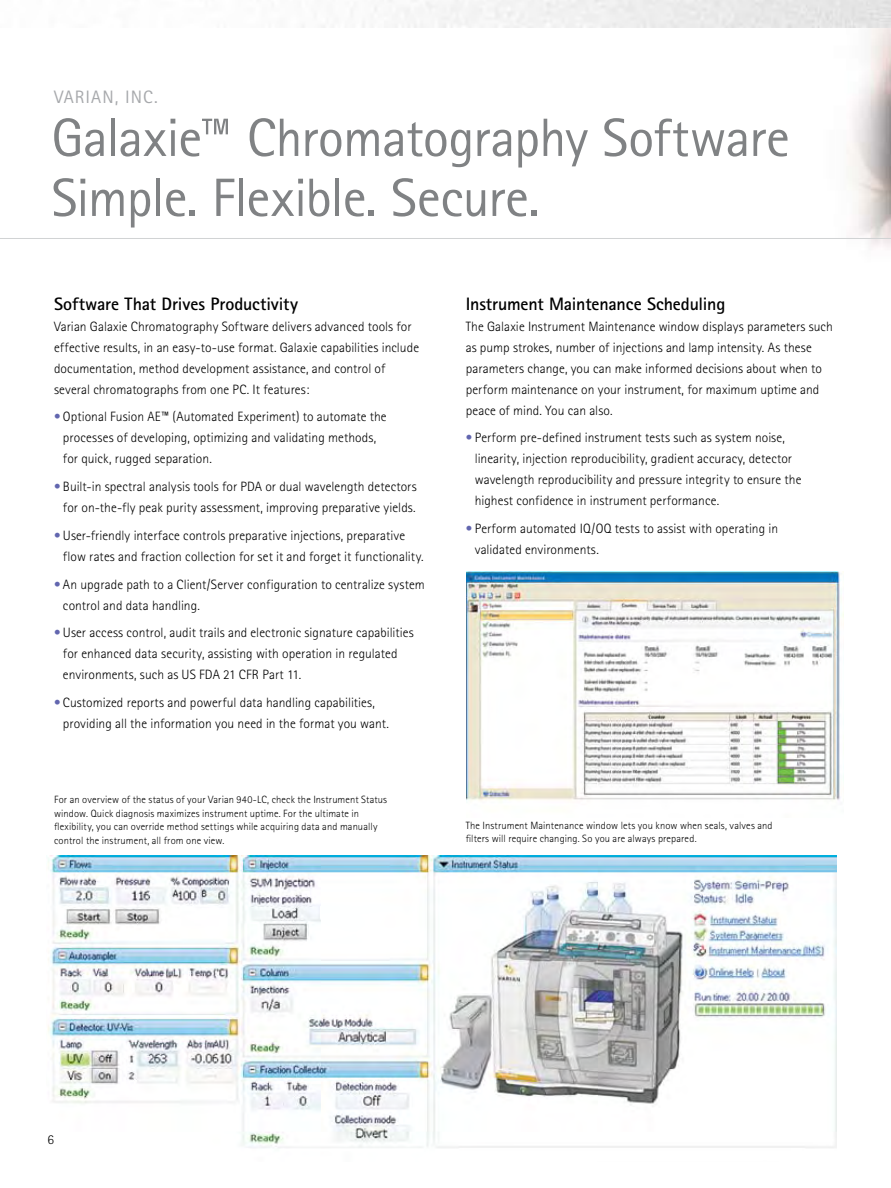
<style>
.page{position:relative;width:891px;height:1188px;background:#fff}
.page>*{position:absolute;margin:0;border:0;box-sizing:border-box;transform-origin:0 0}
.t1{font:54px/60px "Rotis Sans Serif";letter-spacing:-.015em;color:#808284}
.t2{font:700 18px "Rotis Sans Serif";letter-spacing:-.01em;color:#000}
.t3{font:18px "Rotis Sans Serif";letter-spacing:.05em;color:#a7a9ac}
.t4{font:300 13.5px/21px "Rotis Sans Serif";letter-spacing:.005em;color:#000}
.t5{font:300 10.5px/13.5px "Rotis Sans Serif";letter-spacing:.015em;color:#000}
.s1{color:#6266af}
</style>
<div class="page">
<img style="left:48px;top:855px;width:788px;height:293px">
<img style="left:847px;top:28px;width:44px;height:220px">
<hr style="left:0;top:238px;width:891px;height:1px;background:#d1d3d4">
<img style="left:466px;top:572px;width:378px;height:229px">
<h2 class="t3" style="left:54px;top:86px;width:105px">VARIAN, INC.</h2>
<h1 class="t1" style="left:51px;top:107px;width:740px">Galaxie™ Chromatography Software<br>Simple. Flexible. Secure.</h1>
<h2 class="t2" style="left:54px;top:292px;width:246px">Software That Drives Productivity</h2>
<p class="t4" style="left:54px;top:316px;width:367px">Varian Galaxie Chromatography Software delivers advanced tools for effective results, in an easy-to-use format. Galaxie capabilities include documentation, method development assistance, and control of several chromatographs from one PC. It features:</p>
<p class="t4" style="left:63px;top:406px;width:325px;text-indent:-9px"><span class="s1">•</span> Optional Fusion AE™ (Automated Experiment) to automate the processes of developing, optimizing and validating methods, for quick, rugged separation.</p>
<p class="t4" style="left:54px;top:476px;width:364px;text-align:center"><span class="s1">•</span> Built-in spectral analysis tools for PDA or dual wavelength detectors for on-the-fly peak purity assessment, improving preparative yields.</p>
<p class="t4" style="left:63px;top:525px;width:362px;text-indent:-9px"><span class="s1">•</span> User-friendly interface controls preparative injections, preparative flow rates and fraction collection for set it and forget it functionality.</p>
<p class="t4" style="left:63px;top:574px;width:363px;text-indent:-9px"><span class="s1">•</span> An upgrade path to a Client/Server configuration to centralize system control and data handling.</p>
<p class="t4" style="left:63px;top:622px;width:352px;text-indent:-9px"><span class="s1">•</span> User access control, audit trails and electronic signature capabilities for enhanced data security, assisting with operation in regulated environments, such as US FDA 21 CFR Part 11.</p>
<p class="t4" style="left:63px;top:692px;width:327px;text-indent:-9px"><span class="s1">•</span> Customized reports and powerful data handling capabilities, providing all the information you need in the format you want.</p>
<p class="t5" style="left:54px;top:793px;width:335px">For an overview of the status of your Varian 940-LC, check the Instrument Status window. Quick diagnosis maximizes instrument uptime. For the ultimate in flexibility, you can override method settings while acquiring data and manually control the instrument, all from one view.</p>
<h2 class="t2" style="left:466px;top:292px;width:261px">Instrument Maintenance Scheduling</h2>
<p class="t4" style="left:466px;top:316px;width:369px">The Galaxie Instrument Maintenance window displays parameters such as pump strokes, number of injections and lamp intensity. As these parameters change, you can make informed decisions about when to perform maintenance on your instrument, for maximum uptime and peace of mind. You can also.</p>
<p class="t4" style="left:475px;top:427px;width:328px;text-indent:-9px"><span class="s1">•</span> Perform pre-defined instrument tests such as system noise, linearity, injection reproducibility, gradient accuracy, detector wavelength reproducibility and pressure integrity to ensure the highest confidence in instrument performance.</p>
<p class="t4" style="left:475px;top:518px;width:305px;text-indent:-9px"><span class="s1">•</span> Perform automated IQ/OQ tests to assist with operating in validated environments.</p>
<p class="t5" style="left:466px;top:818px;width:308px">The Instrument Maintenance window lets you know when seals, valves and filters will require changing. So you are always prepared.</p>
<p class="t4" style="left:48px;top:1129px;width:8px">6</p>
</div>
